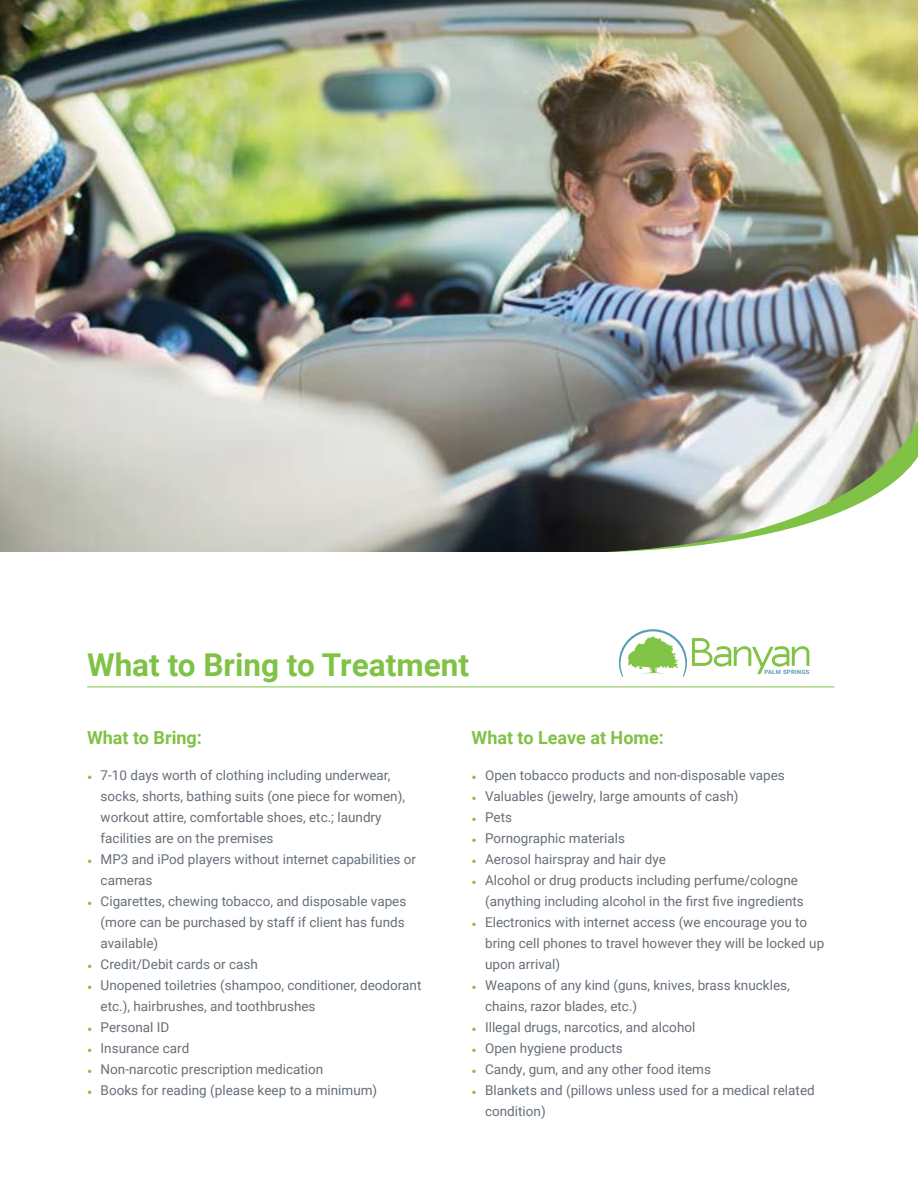
<style>
.page{position:relative;width:918px;height:1188px;background:#fff}
.page>*{position:absolute;margin:0;border:0;box-sizing:border-box;transform-origin:0 0}
.t1{font:700 31.5px "Roboto";color:#80c245}
.t2{font:700 18px "Roboto";color:#80c245}
.t3{font:13.5px/21px "Roboto";color:#666f78}
.t4{font:700 5.85px "Roboto";letter-spacing:.05em;color:#569db5}
.s1{font-family:"Lato";font-size:9px;color:#80c245}
</style>
<div class="page">
<img style="left:0;top:0;width:918px;height:552px">
<svg style="left:549px;top:405px;width:369px;height:41px;background:#ada9a4"></svg>
<svg style="left:549px;top:446px;width:369px;height:106px"></svg>
<hr style="left:87px;top:687px;width:747px;height:1px;background:#80c245">
<svg style="left:619px;top:629px;width:190px;height:48px"></svg>
<h1 class="t1" style="left:87px;top:642px;width:383px">What to Bring to Treatment</h1>
<p class="t4" style="left:764px;top:667px;width:47px">PALM SPRINGS</p>
<h2 class="t2" style="left:87px;top:725px;width:116px">What to Bring:</h2>
<p class="t3" style="left:101px;top:764px;width:306px;text-indent:-14px"><span class="s1">•</span> 7-10 days worth of clothing including underwear, socks, shorts, bathing suits (one piece for women), workout attire, comfortable shoes, etc.; laundry facilities are on the premises</p>
<p class="t3" style="left:101px;top:848px;width:317px;text-indent:-14px"><span class="s1">•</span> MP3 and iPod players without internet capabilities or cameras</p>
<p class="t3" style="left:101px;top:890px;width:307px;text-align:justify;text-indent:-14px"><span class="s1">•</span> Cigarettes, chewing tobacco, and disposable vapes (more can be purchased by staff if client has funds available)</p>
<p class="t3" style="left:87px;top:953px;width:172px"><span class="s1">•</span> Credit/Debit cards or cash</p>
<p class="t3" style="left:101px;top:974px;width:322px;text-indent:-14px"><span class="s1">•</span> Unopened toiletries (shampoo, conditioner, deodorant etc.), hairbrushes, and toothbrushes</p>
<p class="t3" style="left:87px;top:1016px;width:84px"><span class="s1">•</span> Personal ID</p>
<p class="t3" style="left:87px;top:1037px;width:104px"><span class="s1">•</span> Insurance card</p>
<p class="t3" style="left:87px;top:1058px;width:238px"><span class="s1">•</span> Non-narcotic prescription medication</p>
<p class="t3" style="left:87px;top:1079px;width:292px"><span class="s1">•</span> Books for reading (please keep to a minimum)</p>
<h2 class="t2" style="left:472px;top:725px;width:194px">What to Leave at Home:</h2>
<p class="t3" style="left:472px;top:764px;width:315px"><span class="s1">•</span> Open tobacco products and non-disposable vapes</p>
<p class="t3" style="left:472px;top:785px;width:269px"><span class="s1">•</span> Valuables (jewelry, large amounts of cash)</p>
<p class="t3" style="left:472px;top:806px;width:42px"><span class="s1">•</span> Pets</p>
<p class="t3" style="left:472px;top:827px;width:155px"><span class="s1">•</span> Pornographic materials</p>
<p class="t3" style="left:472px;top:848px;width:196px"><span class="s1">•</span> Aerosol hairspray and hair dye</p>
<p class="t3" style="left:485px;top:869px;width:320px;text-indent:-14px"><span class="s1">•</span> Alcohol or drug products including perfume/cologne (anything including alcohol in the first five ingredients</p>
<p class="t3" style="left:485px;top:911px;width:341px;text-indent:-14px"><span class="s1">•</span> Electronics with internet access (we encourage you to bring cell phones to travel however they will be locked up upon arrival)</p>
<p class="t3" style="left:485px;top:974px;width:306px;text-indent:-14px"><span class="s1">•</span> Weapons of any kind (guns, knives, brass knuckles, chains, razor blades, etc.)</p>
<p class="t3" style="left:472px;top:1016px;width:225px"><span class="s1">•</span> Illegal drugs, narcotics, and alcohol</p>
<p class="t3" style="left:472px;top:1037px;width:153px"><span class="s1">•</span> Open hygiene products</p>
<p class="t3" style="left:472px;top:1058px;width:241px"><span class="s1">•</span> Candy, gum, and any other food items</p>
<p class="t3" style="left:485px;top:1079px;width:331px;text-indent:-14px"><span class="s1">•</span> Blankets and (pillows unless used for a medical related condition)</p>
</div>
